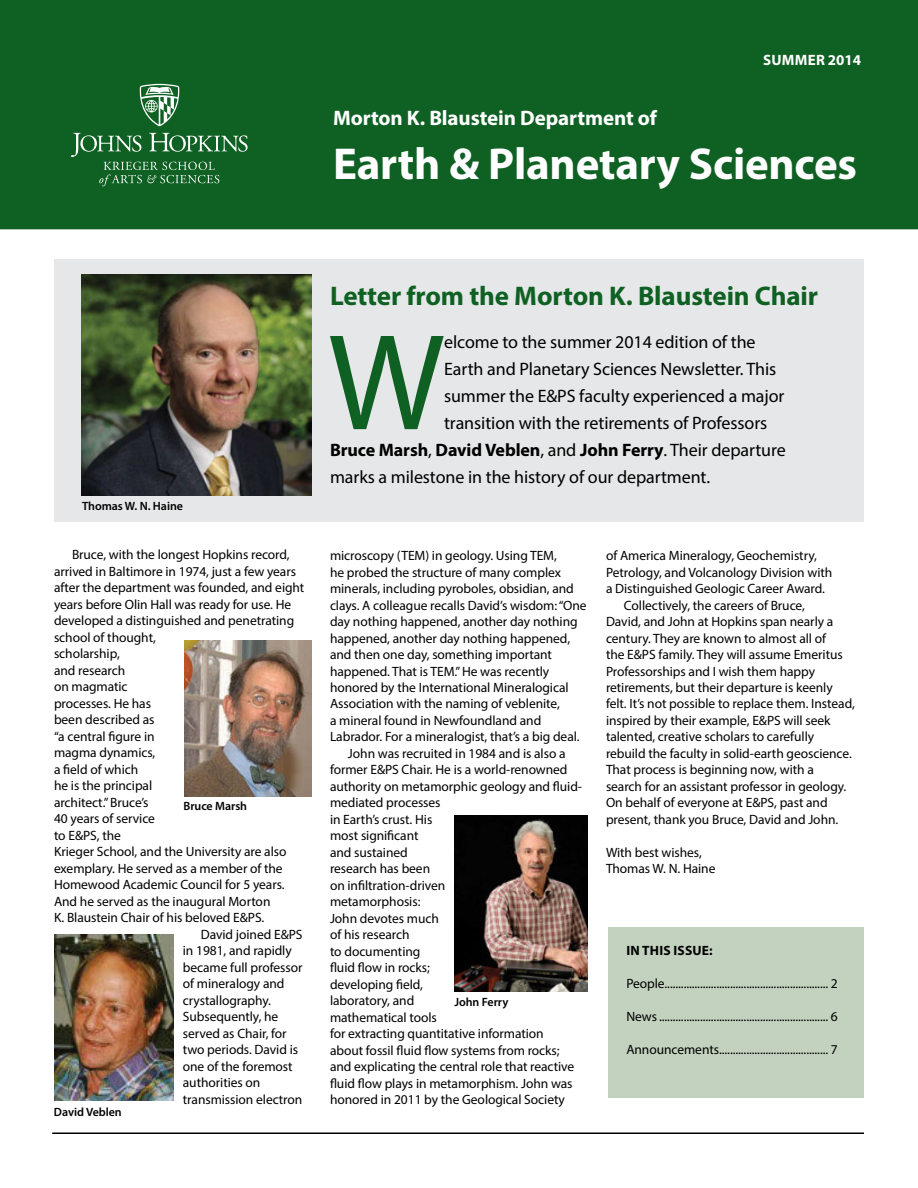
<style>
.page{position:relative;width:918px;height:1188px;background:#fff}
.page>*{position:absolute;margin:0;border:0;box-sizing:border-box;transform-origin:0 0}
.t1{font:138.15px "Myriad Pro";color:#0f6023}
.t2{font:700 44.85px "Myriad Pro";letter-spacing:-.005em;color:#fff}
.t3{font:700 27px "Myriad Pro";letter-spacing:-.005em;color:#0f6023}
.t4{font:700 21px "Myriad Pro";letter-spacing:-.005em;color:#fff}
.t5{font:18px "Myriad Pro";letter-spacing:-.005em;color:#000}
.t6{font:700 18px "Myriad Pro";letter-spacing:-.005em;color:#000}
.t7{font:700 15px "Myriad Pro";letter-spacing:-.005em;color:#fff}
.t8{font:13.5px/16.5px "Myriad Pro";letter-spacing:-.005em;color:#000}
.t9{font:700 13.5px "Myriad Pro";letter-spacing:.015em;color:#000}
.t10{font:600 12px "Myriad Pro";letter-spacing:-.005em;color:#000}
.s1{font-weight:400}
</style>
<div class="page">
<hr style="left:52px;top:1132px;width:812px;height:2px;background:#000">
<div style="left:54px;top:259px;width:810px;height:263px;background:#e6e7e8"></div>
<div style="left:0;top:0;width:918px;height:229px;background:#0f6023"></div>
<svg style="left:140px;top:84px;width:39px;height:42px"></svg>
<svg style="left:71px;top:133px;width:177px;height:53px"></svg>
<img style="left:54px;top:934px;width:120px;height:167px">
<img style="left:184px;top:641px;width:128px;height:155px">
<img style="left:81px;top:274px;width:230px;height:222px">
<img style="left:455px;top:815px;width:133px;height:177px">
<div style="left:608px;top:927px;width:256px;height:171px;background:#c2d2be"></div>
<p class="t7" style="left:763px;top:50px;width:31px">Summe</p>
<p class="t7" style="left:816px;top:50px;width:46px">r 2014</p>
<h3 class="t4" style="left:333px;top:104px;width:325px">Morton K. Blaustein Department of</h3>
<h2 class="t2" style="left:333px;top:134px;width:526px">Earth &amp; Planetary Sciences</h2>
<p class="t10" style="left:82px;top:498px;width:102px">Thomas W. N. Haine</p>
<p class="t8" style="left:72px;top:546px;width:219px">Bruce, with the longest Hopkins record,</p>
<p class="t8" style="left:54px;top:563px;width:244px">arrived in Baltimore in 1974, just a few years</p>
<p class="t8" style="left:54px;top:579px;width:252px">after the department was founded, and eight</p>
<p class="t8" style="left:54px;top:596px;width:239px">years before Olin Hall was ready for use. He</p>
<p class="t8" style="left:54px;top:612px;width:242px">developed a distinguished and penetrating</p>
<p class="t8" style="left:54px;top:629px;width:103px">school of thought,</p>
<p class="t8" style="left:54px;top:645px;width:67px">scholarship,</p>
<p class="t8" style="left:54px;top:662px;width:73px">and research</p>
<p class="t8" style="left:54px;top:678px;width:75px">on magmatic</p>
<p class="t8" style="left:54px;top:695px;width:99px">processes. He has</p>
<p class="t8" style="left:54px;top:711px;width:102px">been described as</p>
<p class="t8" style="left:54px;top:728px;width:102px">“a central figure in</p>
<p class="t8" style="left:54px;top:744px;width:103px">magma dynamics,</p>
<p class="t8" style="left:54px;top:761px;width:86px">a field of which</p>
<p class="t8" style="left:54px;top:777px;width:100px">he is the principal</p>
<p class="t8" style="left:54px;top:794px;width:96px">architect.” Bruce’s</p>
<p class="t8" style="left:54px;top:810px;width:103px">40 years of service</p>
<p class="t8" style="left:54px;top:827px;width:68px">to E&amp;PS, the</p>
<p class="t8" style="left:54px;top:843px;width:234px">Krieger School, and the University are also</p>
<p class="t8" style="left:54px;top:860px;width:230px">exemplary. He served as a member of the</p>
<p class="t8" style="left:54px;top:876px;width:232px">Homewood Academic Council for 5 years.</p>
<p class="t8" style="left:54px;top:893px;width:218px">And he served as the inaugural Morton</p>
<p class="t8" style="left:54px;top:909px;width:212px">K. Blaustein Chair of his beloved E&amp;PS.</p>
<p class="t8" style="left:201px;top:926px;width:103px">David joined E&amp;PS</p>
<p class="t8" style="left:183px;top:942px;width:110px">in 1981, and rapidly</p>
<p class="t8" style="left:183px;top:959px;width:121px">became full professor</p>
<p class="t8" style="left:183px;top:975px;width:103px">of mineralogy and</p>
<p class="t8" style="left:183px;top:992px;width:90px">crystallography.</p>
<p class="t8" style="left:183px;top:1008px;width:97px">Subsequently, he</p>
<p class="t8" style="left:183px;top:1025px;width:105px">served as Chair, for</p>
<p class="t8" style="left:183px;top:1041px;width:117px">two periods. David is</p>
<p class="t8" style="left:183px;top:1058px;width:111px">one of the foremost</p>
<p class="t8" style="left:183px;top:1074px;width:79px">authorities on</p>
<p class="t8" style="left:183px;top:1091px;width:121px">transmission electron</p>
<p class="t10" style="left:184px;top:798px;width:65px">Bruce Marsh</p>
<p class="t10" style="left:54px;top:1104px;width:69px">David Veblen</p>
<h3 class="t3" style="left:330px;top:278px;width:490px">Letter from the Morton K. Blaustein Chair</h3>
<h1 class="t1" style="left:328px;top:298px;width:118px">W</h1>
<h3 class="t5" style="left:444px;top:331px;width:313px">elcome to the summer 2014 edition of the</h3>
<h3 class="t5" style="left:444px;top:358px;width:334px">Earth and Planetary Sciences Newsletter. This</h3>
<h3 class="t5" style="left:444px;top:385px;width:342px">summer the E&amp;PS faculty experienced a major</h3>
<h3 class="t5" style="left:444px;top:412px;width:325px">transition with the retirements of Professors</h3>
<h3 class="t6" style="left:330px;top:438px;width:457px">Bruce Marsh<span class="s1">,</span> David Veblen<span class="s1">, and</span> John Ferry<span class="s1">. Their departure</span></h3>
<h3 class="t5" style="left:330px;top:466px;width:382px">marks a milestone in the history of our department.</h3>
<p class="t8" style="left:330px;top:547px;width:228px">microscopy (TEM) in geology. Using TEM,</p>
<p class="t8" style="left:330px;top:564px;width:233px">he probed the structure of many complex</p>
<p class="t8" style="left:330px;top:580px;width:245px">minerals, including pyroboles, obsidian, and</p>
<p class="t8" style="left:330px;top:597px;width:258px">clays. A colleague recalls David’s wisdom: “One</p>
<p class="t8" style="left:330px;top:613px;width:249px">day nothing happened, another day nothing</p>
<p class="t8" style="left:330px;top:630px;width:242px">happened, another day nothing happened,</p>
<p class="t8" style="left:330px;top:646px;width:224px">and then one day, something important</p>
<p class="t8" style="left:330px;top:663px;width:221px">happened. That is TEM.” He was recently</p>
<p class="t8" style="left:330px;top:679px;width:240px">honored by the International Mineralogical</p>
<p class="t8" style="left:330px;top:696px;width:231px">Association with the naming of veblenite,</p>
<p class="t8" style="left:330px;top:712px;width:213px">a mineral found in Newfoundland and</p>
<p class="t8" style="left:330px;top:729px;width:251px">Labrador. For a mineralogist, that’s a big deal.</p>
<p class="t8" style="left:348px;top:745px;width:219px">John was recruited in 1984 and is also a</p>
<p class="t8" style="left:330px;top:761px;width:239px">former E&amp;PS Chair. He is a world-renowned</p>
<p class="t8" style="left:330px;top:778px;width:254px">authority on metamorphic geology and fluid-</p>
<p class="t8" style="left:330px;top:794px;width:112px">mediated processes</p>
<p class="t8" style="left:330px;top:811px;width:104px">in Earth’s crust. His</p>
<p class="t8" style="left:330px;top:827px;width:90px">most significant</p>
<p class="t8" style="left:330px;top:844px;width:79px">and sustained</p>
<p class="t8" style="left:330px;top:860px;width:102px">research has been</p>
<p class="t8" style="left:330px;top:877px;width:117px">on infiltration-driven</p>
<p class="t8" style="left:330px;top:893px;width:92px">metamorphosis:</p>
<p class="t8" style="left:330px;top:910px;width:110px">John devotes much</p>
<p class="t8" style="left:330px;top:926px;width:81px">of his research</p>
<p class="t8" style="left:330px;top:943px;width:92px">to documenting</p>
<p class="t8" style="left:330px;top:959px;width:101px">fluid flow in rocks;</p>
<p class="t8" style="left:330px;top:976px;width:95px">developing field,</p>
<p class="t8" style="left:330px;top:992px;width:86px">laboratory, and</p>
<p class="t8" style="left:330px;top:1009px;width:108px">mathematical tools</p>
<p class="t8" style="left:330px;top:1025px;width:215px">for extracting quantitative information</p>
<p class="t8" style="left:330px;top:1042px;width:231px">about fossil fluid flow systems from rocks;</p>
<p class="t8" style="left:330px;top:1058px;width:246px">and explicating the central role that reactive</p>
<p class="t8" style="left:330px;top:1075px;width:244px">fluid flow plays in metamorphism. John was</p>
<p class="t8" style="left:330px;top:1091px;width:236px">honored in 2011 by the Geological Society</p>
<p class="t10" style="left:454px;top:995px;width:55px">John Ferry</p>
<p class="t8" style="left:606px;top:547px;width:212px">of America Mineralogy, Geochemistry,</p>
<p class="t8" style="left:606px;top:564px;width:228px">Petrology, and Volcanology Division with</p>
<p class="t8" style="left:606px;top:580px;width:221px">a Distinguished Geologic Career Award.</p>
<p class="t8" style="left:624px;top:597px;width:182px">Collectively, the careers of Bruce,</p>
<p class="t8" style="left:606px;top:613px;width:229px">David, and John at Hopkins span nearly a</p>
<p class="t8" style="left:606px;top:630px;width:222px">century. They are known to almost all of</p>
<p class="t8" style="left:606px;top:646px;width:238px">the E&amp;PS family. They will assume Emeritus</p>
<p class="t8" style="left:606px;top:663px;width:211px">Professorships and I wish them happy</p>
<p class="t8" style="left:606px;top:679px;width:228px">retirements, but their departure is keenly</p>
<p class="t8" style="left:606px;top:696px;width:250px">felt. It’s not possible to replace them. Instead,</p>
<p class="t8" style="left:606px;top:712px;width:226px">inspired by their example, E&amp;PS will seek</p>
<p class="t8" style="left:606px;top:729px;width:210px">talented, creative scholars to carefully</p>
<p class="t8" style="left:606px;top:745px;width:247px">rebuild the faculty in solid-earth geoscience.</p>
<p class="t8" style="left:606px;top:761px;width:209px">That process is beginning now, with a</p>
<p class="t8" style="left:606px;top:778px;width:242px">search for an assistant professor in geology.</p>
<p class="t8" style="left:606px;top:794px;width:223px">On behalf of everyone at E&amp;PS, past and</p>
<p class="t8" style="left:606px;top:811px;width:234px">present, thank you Bruce, David and John.</p>
<p class="t8" style="left:606px;top:844px;width:111px">With best wishes,<br>Thomas W. N. Haine</p>
<p class="t9" style="left:627px;top:942px;width:88px">In this issue:</p>
<p class="t8" style="left:626px;top:975px;width:213px">People............................................................ 2</p>
<p class="t8" style="left:626px;top:1008px;width:213px">News .............................................................. 6</p>
<p class="t8" style="left:626px;top:1041px;width:213px">Announcements........................................ 7</p>
</div>
